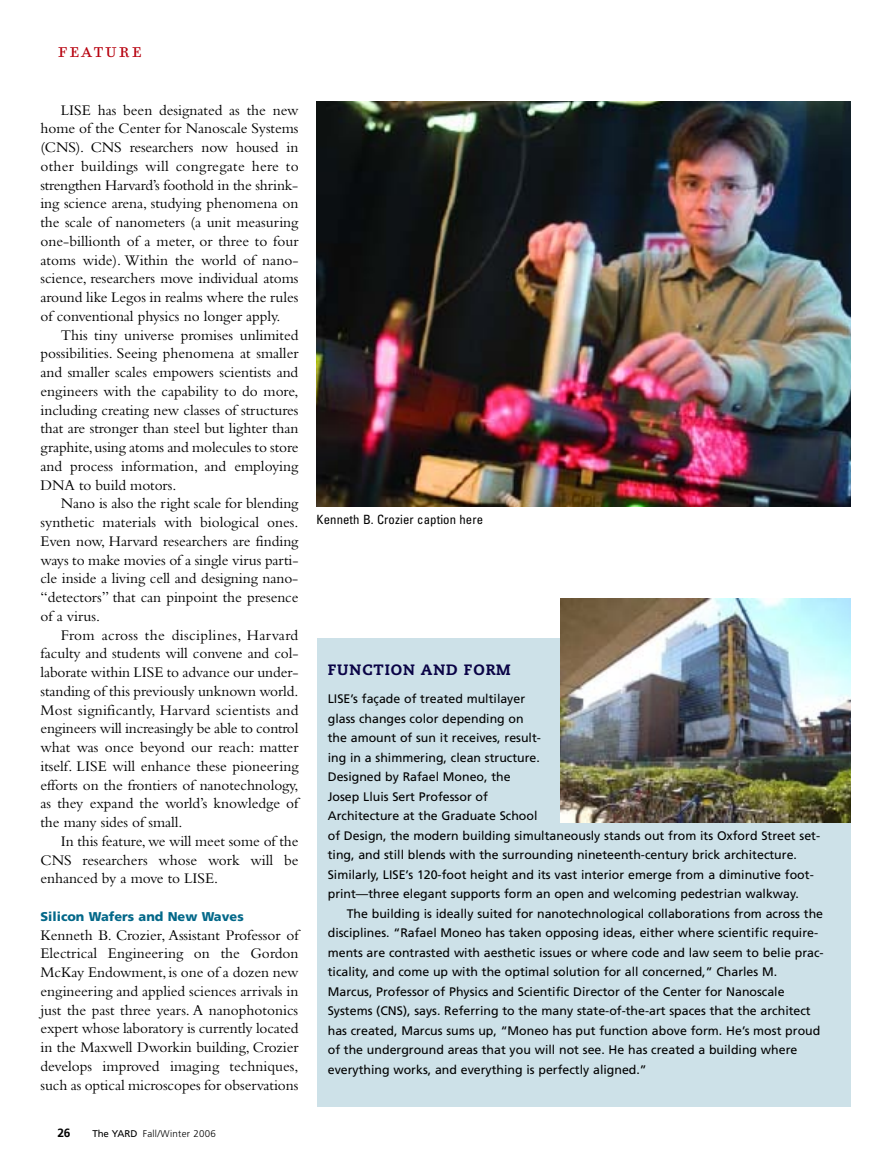
<style>
.page{position:relative;width:891px;height:1161px;background:#fff}
.page>*{position:absolute;margin:0;border:0;box-sizing:border-box;transform-origin:0 0}
.t1{font:24px "Filosofia All Small Caps";letter-spacing:.08em;color:#b7000e}
.t2{font:15.3px/18.8px "Bembo";letter-spacing:-.005em;color:#000;text-align:justify}
.t3{font:800 15px "Caecilia LT Std";letter-spacing:.06em;color:#0a0346}
.t4{font:condensed 12.75px "Univers";letter-spacing:.01em;color:#000}
.t5{font:900 12.75px "Frutiger";color:#036889}
.t6{font:12.3px/19.5px "Frutiger Roman";color:#000}
.t7{font:700 12px "Frutiger";color:#000}
.t8{font:300 9.75px "Frutiger";letter-spacing:.03em;color:#000}
.s1{font-family:"Frutiger Roman";font-weight:400}
</style>
<div class="page">
<div style="left:317px;top:638px;width:533px;height:469px;background:#cde1e8"></div>
<img style="left:560px;top:599px;width:290px;height:223px">
<img style="left:317px;top:101px;width:533px;height:405px">
<h1 class="t1" style="left:57px;top:35px;width:86px">feature</h1>
<p class="t2" style="left:41px;top:102px;width:260px;text-indent:20px">LISE has been designated as the new home of the Center for Nanoscale Systems (CNS). CNS researchers now housed in other buildings will congregate here to strengthen Harvard’s foothold in the shrink&shy;ing science arena, studying phenomena on the scale of nanometers (a unit measuring one-billionth of a meter, or three to four atoms wide). Within the world of nano&shy;science, researchers move individual atoms around like Legos in realms where the rules of conventional physics no longer apply.</p>
<p class="t2" style="left:41px;top:327px;width:260px;text-indent:20px">This tiny universe promises unlimited possibilities. Seeing phenomena at smaller and smaller scales empowers scientists and engineers with the capability to do more, including creating new classes of structures that are stronger than steel but lighter than graphite,using atoms and molecules to store and process information, and employing DNA to build motors.</p>
<p class="t2" style="left:41px;top:496px;width:260px;text-indent:20px">Nano is also the right scale for blending synthetic materials with biological ones.<br>Even now, Harvard researchers are finding ways to make movies of a single virus parti&shy;cle inside a living cell and designing nano-“detectors” that can pinpoint the presence of a virus.</p>
<p class="t2" style="left:41px;top:627px;width:260px;text-indent:20px">From across the disciplines, Harvard faculty and students will convene and col&shy;laborate within LISE to advance our under&shy;standing of this previously unknown world.<br>Most significantly, Harvard scientists and engineers will increasingly be able to control what was once beyond our reach: matter itself. LISE will enhance these pioneering efforts on the frontiers of nanotechnology, as they expand the world’s knowledge of the many sides of small.</p>
<p class="t2" style="left:41px;top:834px;width:260px;text-indent:20px">In this feature,we will meet some of the CNS researchers whose work will be enhanced by a move to LISE.</p>
<p class="t5" style="left:40px;top:911px;width:205px">Silicon Wafers and New Waves</p>
<p class="t2" style="left:40px;top:927px;width:260px">Kenneth B. Crozier, Assistant Professor of Electrical Engineering on the Gordon McKay Endowment, is one of a dozen new engineering and applied sciences arrivals in just the past three years. A nanophotonics expert whose laboratory is currently located in the Maxwell Dworkin building, Crozier develops improved imaging techniques, such as optical microscopes for observations</p>
<p class="t7" style="left:57px;top:1128px;width:15px">26</p>
<p class="t8" style="left:92px;top:1130px;width:125px"><span class="s1">The YARD</span> Fall/Winter 2006</p>
<p class="t4" style="left:317px;top:515px;width:168px">Kenneth B. Crozier caption here</p>
<p class="t3" style="left:328px;top:663px;width:184px">FUNCTION AND FORM</p>
<p class="t6" style="left:328px;top:690px;width:494px">LISE’s façade of treated multilayer<br>glass changes color depending on<br>the amount of sun it receives, result-<br>ing in a shimmering, clean structure.<br>Designed by Rafael Moneo, the<br>Josep Lluis Sert Professor of<br>Architecture at the Graduate School<br>of Design, the modern building simultaneously stands out from its Oxford Street set&shy;ting, and still blends with the surrounding nineteenth-century brick architecture.<br>Similarly, LISE’s 120-foot height and its vast interior emerge from a diminutive foot&shy;print—three elegant supports form an open and welcoming pedestrian walkway.</p>
<p class="t6" style="left:328px;top:905px;width:497px;text-indent:19px">The building is ideally suited for nanotechnological collaborations from across the disciplines. “Rafael Moneo has taken opposing ideas, either where scientific require&shy;ments are contrasted with aesthetic issues or where code and law seem to belie prac&shy;ticality, and come up with the optimal solution for all concerned,” Charles M.<br>Marcus, Professor of Physics and Scientific Director of the Center for Nanoscale Systems (CNS), says. Referring to the many state-of-the-art spaces that the architect has created, Marcus sums up, “Moneo has put function above form. He’s most proud of the underground areas that you will not see. He has created a building where everything works, and everything is perfectly aligned.”</p>
</div>
